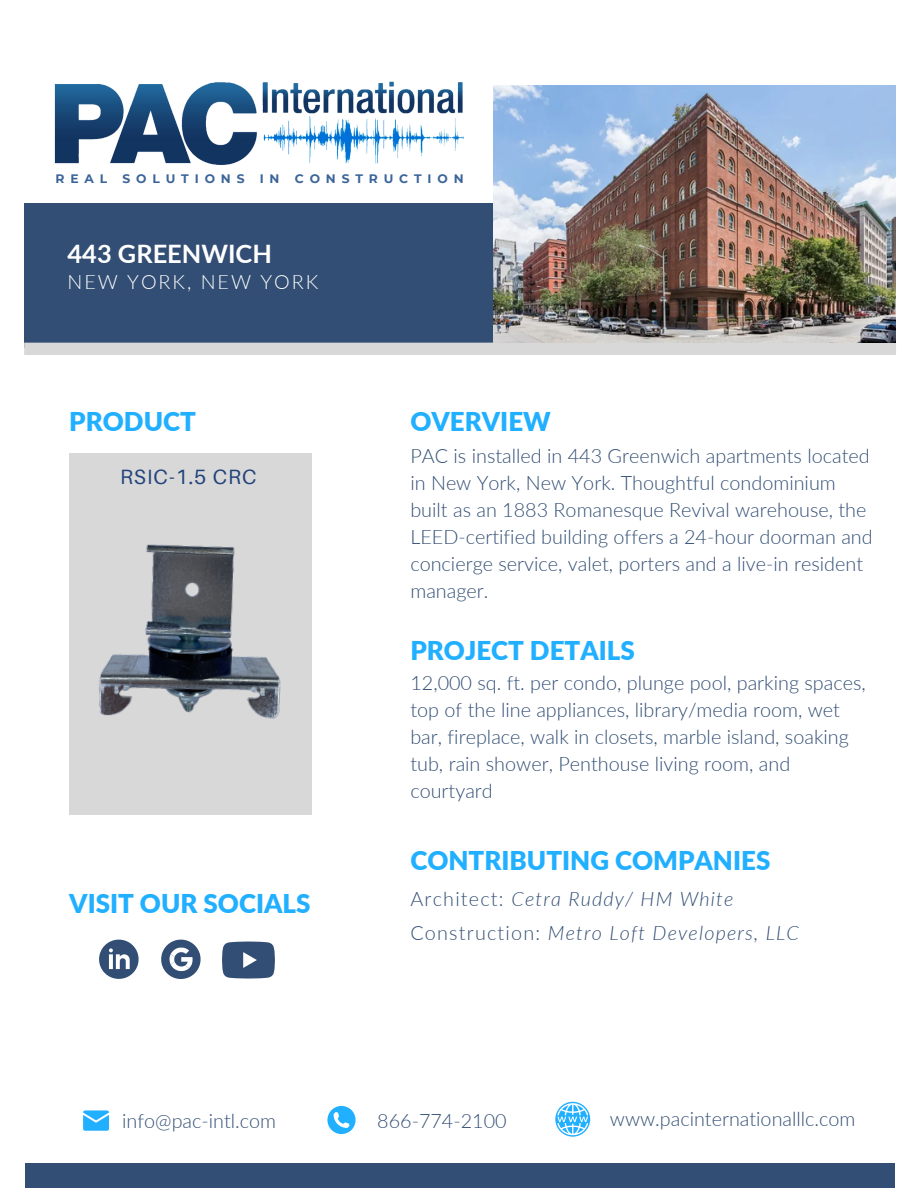
<style>
.page{position:relative;width:918px;height:1188px;background:#fff}
.page>*{position:absolute;margin:0;border:0;box-sizing:border-box;transform-origin:0 0}
.t1{font:900 25.95px "Lato";color:#21afff}
.t2{font:700 25.35px "Lato";color:#fff}
.t3{font:20.7px "Aileron";letter-spacing:.05em;color:#22437b}
.t4{font:300 19.8px/27px "Lato";color:#324e74}
.t5{font:italic 300 19.8px "Lato";letter-spacing:.06em;color:#324e74}
.t6{font:300 19.8px "Lato";letter-spacing:.1em;color:#fff}
.t7{font:700 12.3px "Montserrat";letter-spacing:.475em;color:#3b6599}
.s1{font-style:normal}
</style>
<div class="page">
<div style="left:24px;top:203px;width:534px;height:145px;background:#324e74"></div>
<div style="left:24px;top:343px;width:872px;height:12px;background:#d8d8d8"></div>
<div style="left:69px;top:453px;width:242px;height:362px;background:#d8d8d8"></div>
<div style="left:25px;top:1163px;width:870px;height:25px;background:#324e74"></div>
<img style="left:54px;top:81px;width:410px;height:84px">
<img style="left:494px;top:85px;width:402px;height:258px">
<svg style="left:327px;top:1106px;width:29px;height:28px"></svg>
<svg style="left:555px;top:1102px;width:35px;height:35px"></svg>
<svg style="left:83px;top:1110px;width:26px;height:21px"></svg>
<svg style="left:222px;top:942px;width:53px;height:37px;background:#4b6385"></svg>
<svg style="left:161px;top:940px;width:40px;height:39px"></svg>
<svg style="left:99px;top:940px;width:40px;height:39px"></svg>
<img style="left:99px;top:544px;width:182px;height:175px">
<p class="t7" style="left:56px;top:171px;width:410px">REAL SOLUTIONS IN CONSTRUCTION</p>
<p class="t2" style="left:68px;top:238px;width:206px">443 GREENWICH</p>
<p class="t6" style="left:68px;top:269px;width:252px">NEW YORK, NEW YORK</p>
<h1 class="t1" style="left:69px;top:405px;width:128px">PRODUCT</h1>
<p class="t3" style="left:120px;top:464px;width:138px">RSIC-1.5 CRC</p>
<h1 class="t1" style="left:69px;top:888px;width:243px">VISIT OUR SOCIALS</h1>
<h1 class="t1" style="left:410px;top:405px;width:142px">OVERVIEW</h1>
<p class="t4" style="left:410px;top:441px;width:464px">PAC is installed in 443 Greenwich apartments located in New York, New York. Thoughtful condominium built as an 1883 Romanesque Revival warehouse, the LEED-certified building offers a 24-hour doorman and concierge service, valet, porters and a live-in resident manager.</p>
<h1 class="t1" style="left:410px;top:634px;width:226px">PROJECT DETAILS</h1>
<p class="t4" style="left:410px;top:669px;width:457px">12,000 sq. ft. per condo, plunge pool, parking spaces, top of the line appliances, library/media room, wet bar, fireplace, walk in closets, marble island, soaking tub, rain shower, Penthouse living room, and courtyard</p>
<h1 class="t1" style="left:410px;top:844px;width:362px">CONTRIBUTING COMPANIES</h1>
<p class="t5" style="left:410px;top:887px;width:325px"><span class="s1">Architect:</span> Cetra Ruddy/ HM White</p>
<p class="t5" style="left:410px;top:921px;width:390px"><span class="s1">Construction:</span> Metro Loft Developers, LLC</p>
<p class="t4" style="left:122px;top:1107px;width:155px">info@pac-intl.com</p>
<p class="t4" style="left:377px;top:1107px;width:131px">866-774-2100</p>
<p class="t4" style="left:610px;top:1105px;width:247px">www.pacinternationalllc.com</p>
</div>
